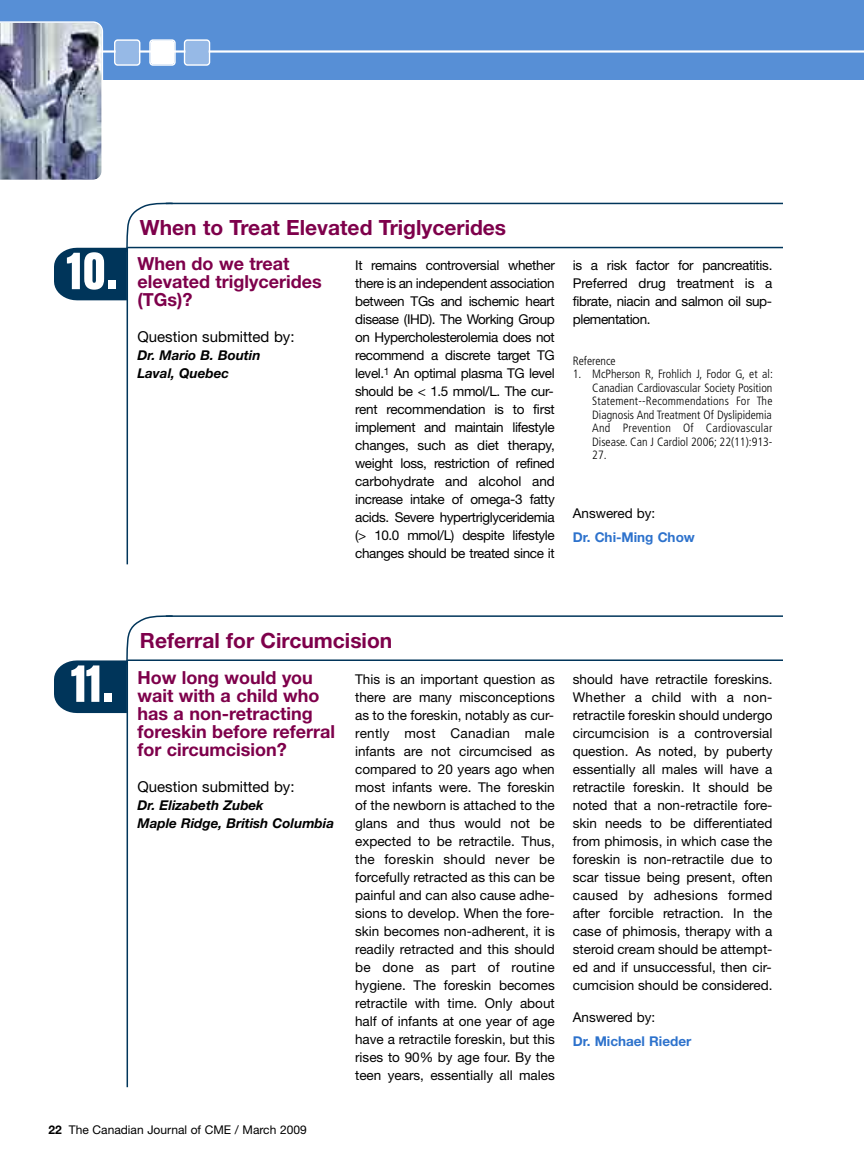
<style>
.page{position:relative;width:864px;height:1175px;background:#fff}
.page>*{position:absolute;margin:0;border:0;box-sizing:border-box;transform-origin:0 0}
.t1{font:700 condensed 54.45px "Aurora BT";color:#fff}
.t2{font:700 21px "Helvetica Neue";color:#7e004b}
.t3{font:700 18px/18px "Helvetica Neue";color:#7e004b}
.t4{font:15px "Helvetica Neue";color:#000}
.t5{font:13.5px/18px "Helvetica Neue";color:#000;text-align:justify}
.t6{font:italic 700 13.5px/18px "Helvetica Neue";color:#000}
.t7{font:700 13.5px "Helvetica Neue";color:#2d72cc}
.t8{font:300 condensed 12px/13.5px "Frutiger";color:#000;text-align:justify}
.t9{font:12px "Helvetica Neue";color:#000}
.s1{font-weight:700}
</style>
<div class="page">
<div style="left:0;top:0;width:864px;height:80px;background:#578fd6"></div>
<hr style="left:7px;top:50px;width:857px;height:3px;background:#fff">
<svg style="left:184px;top:39px;width:26px;height:27px"></svg>
<svg style="left:149px;top:39px;width:27px;height:27px"></svg>
<svg style="left:114px;top:39px;width:26px;height:27px"></svg>
<svg style="left:0;top:21px;width:103px;height:159px;background:#8f96ab"></svg>
<hr style="left:166px;top:203px;width:617px;height:1px;background:#00355a">
<hr style="left:127px;top:247px;width:1px;height:317px;background:#00355a">
<hr style="left:127px;top:247px;width:656px;height:1px;background:#00355a">
<svg style="left:54px;top:202px;width:120px;height:98px"></svg>
<hr style="left:166px;top:615px;width:617px;height:2px;background:#00355a">
<hr style="left:127px;top:660px;width:1px;height:427px;background:#00355a">
<hr style="left:127px;top:659px;width:656px;height:2px;background:#00355a">
<svg style="left:54px;top:615px;width:120px;height:98px"></svg>
<h1 class="t1" style="left:67px;top:238px;width:52px">10.</h1>
<h2 class="t2" style="left:140px;top:220px;width:368px">When to Treat Elevated Triglycerides</h2>
<h3 class="t3" style="left:137px;top:256px;width:186px">When do we treat elevated triglycerides (TGs)?</h3>
<p class="t4" style="left:137px;top:331px;width:159px">Question submitted by:</p>
<p class="t6" style="left:137px;top:347px;width:125px">Dr. Mario B. Boutin<br>Laval, Quebec</p>
<p class="t5" style="left:355px;top:258px;width:201px">It remains controversial whether there is an independent association between TGs and ischemic heart disease (IHD). The Working Group on Hypercholesterolemia does not recommend a discrete target TG level.<sup>1</sup> An optimal plasma TG level should be &lt; 1.5 mmol/L. The cur&shy;rent recommendation is to first implement and maintain lifestyle changes, such as diet therapy, weight loss, restriction of refined carbohydrate and alcohol and increase intake of omega-3 fatty acids. Severe hypertriglyceridemia (&gt; 10.0 mmol/L) despite lifestyle changes should be treated since it</p>
<p class="t5" style="left:573px;top:258px;width:201px">is a risk factor for pancreatitis.<br>Preferred drug treatment is a fibrate, niacin and salmon oil sup&shy;plementation.</p>
<p class="t8" style="left:573px;top:355px;width:44px">Reference</p>
<p class="t8" style="left:592px;top:368px;width:182px;text-indent:-19px">1. McPherson R, Frohlich J, Fodor G, et al:<br>Canadian Cardiovascular Society Position Statement--Recommendations For The Diagnosis And Treatment Of Dyslipidemia And Prevention Of Cardiovascular Disease. Can J Cardiol 2006; 22(11):913- 27.</p>
<p class="t5" style="left:573px;top:505px;width:84px">Answered by:</p>
<p class="t7" style="left:573px;top:532px;width:124px">Dr. Chi-Ming Chow</p>
<h1 class="t1" style="left:72px;top:651px;width:44px">11.</h1>
<h2 class="t2" style="left:140px;top:633px;width:254px">Referral for Circumcision</h2>
<h3 class="t3" style="left:137px;top:670px;width:199px">How long would you wait with a child who has a non-retracting foreskin before referral for circumcision?</h3>
<p class="t4" style="left:137px;top:781px;width:159px">Question submitted by:</p>
<p class="t6" style="left:137px;top:797px;width:198px">Dr. Elizabeth Zubek<br>Maple Ridge, British Columbia</p>
<p class="t5" style="left:355px;top:672px;width:201px">This is an important question as there are many misconceptions as to the foreskin, notably as cur&shy;rently most Canadian male infants are not circumcised as compared to 20 years ago when most infants were. The foreskin of the newborn is attached to the glans and thus would not be expected to be retractile. Thus, the foreskin should never be forcefully retracted as this can be painful and can also cause adhe&shy;sions to develop. When the fore&shy;skin becomes non-adherent, it is readily retracted and this should be done as part of routine hygiene. The foreskin becomes retractile with time. Only about half of infants at one year of age have a retractile foreskin, but this rises to 90% by age four. By the teen years, essentially all males</p>
<p class="t5" style="left:573px;top:672px;width:201px">should have retractile foreskins.<br>Whether a child with a non&shy;retractile foreskin should undergo circumcision is a controversial question. As noted, by puberty essentially all males will have a retractile foreskin. It should be noted that a non-retractile fore&shy;skin needs to be differentiated from phimosis, in which case the foreskin is non-retractile due to scar tissue being present, often caused by adhesions formed after forcible retraction. In the case of phimosis, therapy with a steroid cream should be attempt&shy;ed and if unsuccessful, then cir&shy;cumcision should be considered.</p>
<p class="t5" style="left:573px;top:1009px;width:84px">Answered by:</p>
<p class="t7" style="left:573px;top:1036px;width:120px">Dr. Michael Rieder</p>
<p class="t9" style="left:48px;top:1125px;width:260px"><span class="s1">22</span> The Canadian Journal of CME / March 2009</p>
</div>
